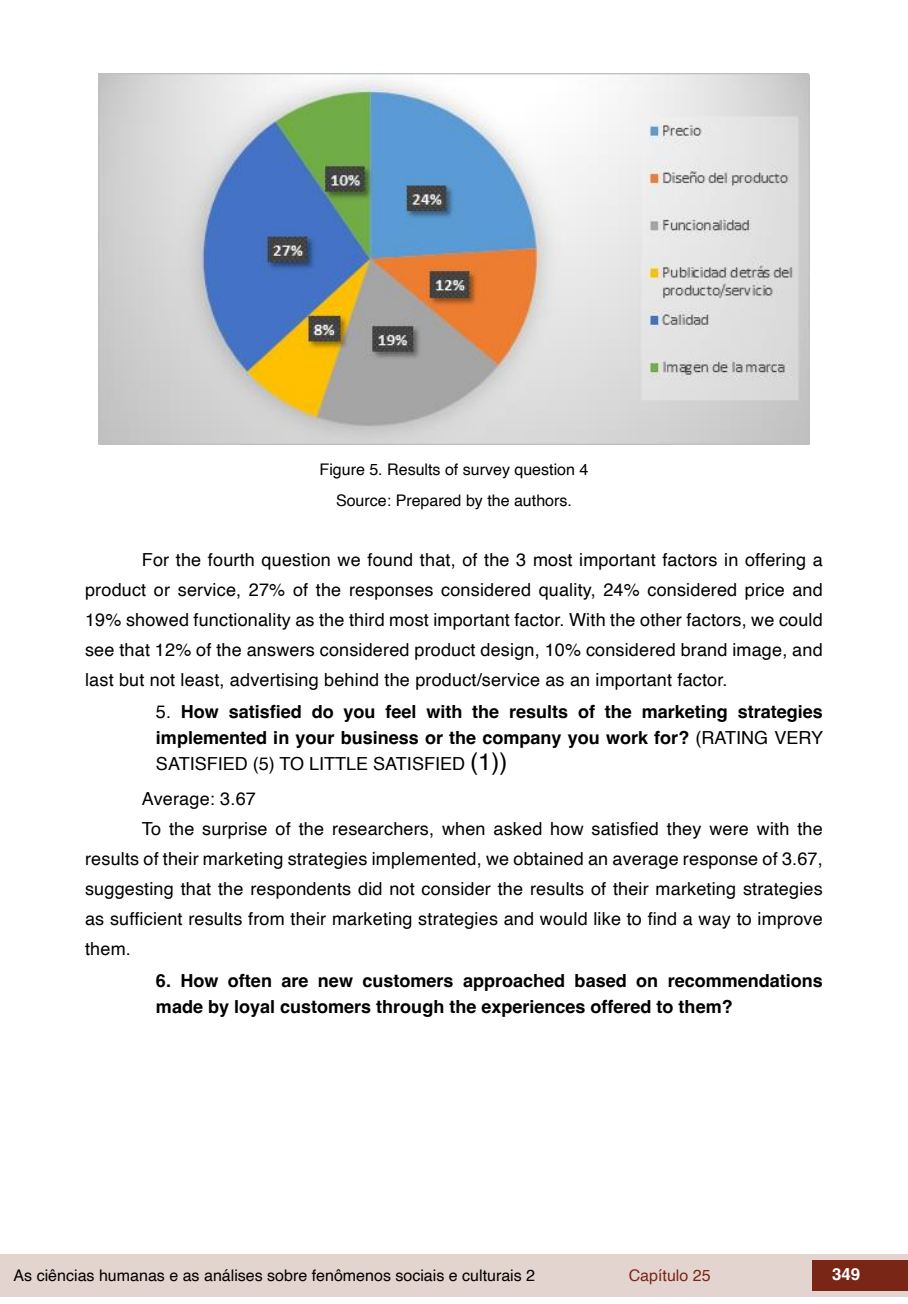
<style>
.page{position:relative;width:908px;height:1304px;background:#fff}
.page>*{position:absolute;margin:0;border:0;box-sizing:border-box;transform-origin:0 0}
.t1{font:18px/30px "Helvetica";letter-spacing:.01em;color:#000;text-align:justify}
.t2{font:700 18px/26px "Helvetica";color:#000;text-align:justify}
.t3{font:700 16.8px "Helvetica";color:#fff}
.t4{font:16px/30.6px "Helvetica";color:#000;text-align:center}
.t5{font:16px "Helvetica";color:#7a2616}
.s1{font-weight:400}
.s2{font-weight:400;font-size:24px}
</style>
<div class="page">
<div style="left:0;top:1254px;width:906px;height:43px;background:#e4d4d0"></div>
<div style="left:812px;top:1261px;width:95px;height:30px;background:#7a2616"></div>
<img style="left:98px;top:74px;width:711px;height:371px">
<p class="t4" style="left:319px;top:455px;width:270px">Figure 5. Results of survey question 4<br>Source: Prepared by the authors.</p>
<p class="t1" style="left:85px;top:545px;width:738px;text-indent:57px">For the fourth question we found that, of the 3 most important factors in offering a product or service, 27% of the responses considered quality, 24% considered price and 19% showed functionality as the third most important factor. With the other factors, we could see that 12% of the answers considered product design, 10% considered brand image, and last but not least, advertising behind the product/service as an important factor.</p>
<p class="t2" style="left:156px;top:700px;width:668px"><span class="s1">5.</span> How satisfied do you feel with the results of the marketing strategies implemented in your business or the company you work for? <span class="s1">(RATING VERY SATISFIED (5) TO LITTLE SATISFIED</span> <span class="s2">(1))</span></p>
<p class="t1" style="left:142px;top:784px;width:115px">Average: 3.67</p>
<p class="t1" style="left:142px;top:814px;width:682px">To the surprise of the researchers, when asked how satisfied they were with the</p>
<p class="t1" style="left:85px;top:844px;width:738px">results of their marketing strategies implemented, we obtained an average response of 3.67,</p>
<p class="t1" style="left:85px;top:874px;width:738px">suggesting that the respondents did not consider the results of their marketing strategies</p>
<p class="t1" style="left:85px;top:904px;width:738px">as sufficient results from their marketing strategies and would like to find a way to improve</p>
<p class="t1" style="left:85px;top:934px;width:47px">them.</p>
<p class="t2" style="left:156px;top:970px;width:668px">6. How often are new customers approached based on recommendations made by loyal customers through the experiences offered to them?</p>
<p class="t4" style="left:14px;top:1260px;width:523px">As ciências humanas e as análises sobre fenômenos sociais e culturais 2</p>
<p class="t5" style="left:628px;top:1263px;width:83px">Capítulo 25</p>
<p class="t3" style="left:831px;top:1264px;width:30px">349</p>
</div>
